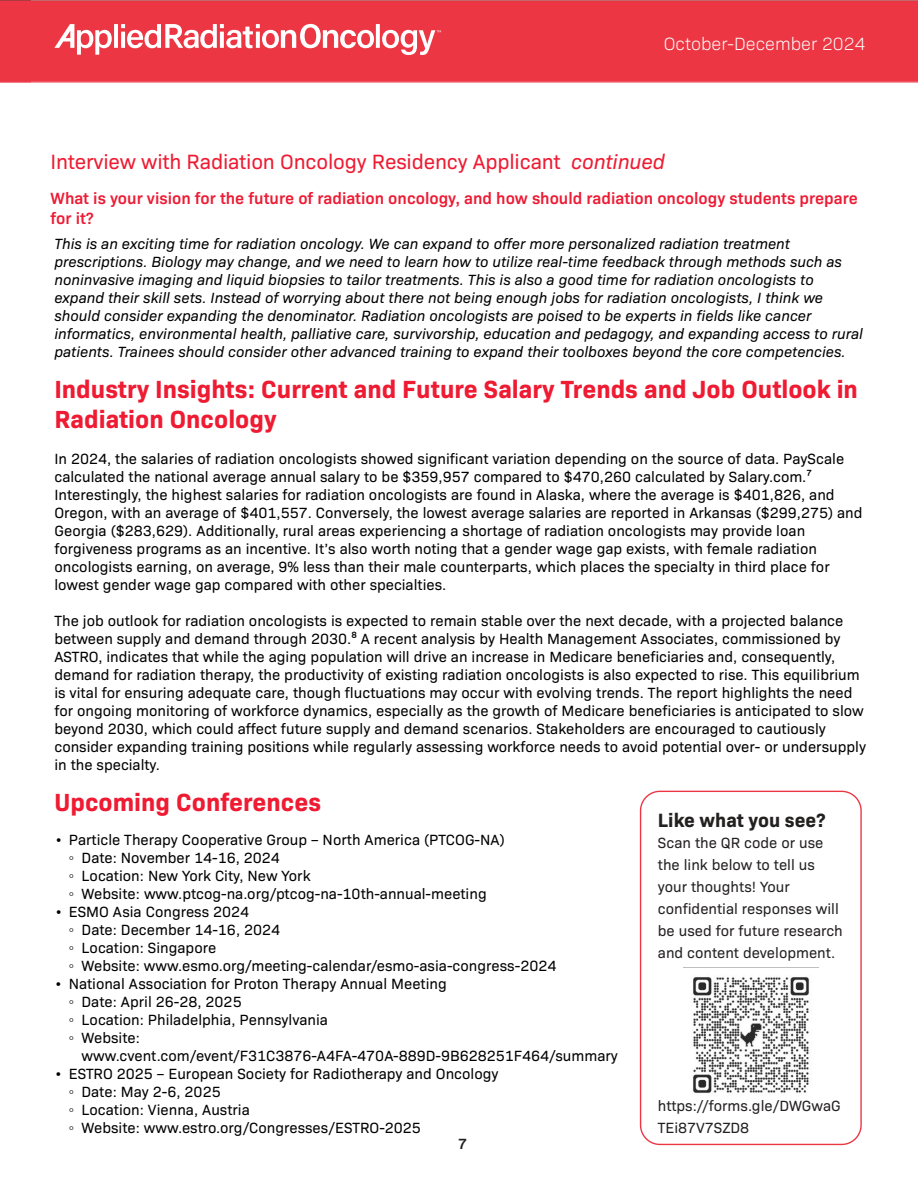
<style>
.page{position:relative;width:918px;height:1188px;background:#fff}
.page>*{position:absolute;margin:0;border:0;box-sizing:border-box;transform-origin:0 0}
.t1{font:700 25.2px/30.2px "Bio Sans";color:#ee1b32}
.t2{font:21px "Bio Sans";letter-spacing:-.01em;color:#ee1b32}
.t3{font:700 19.5px "Bio Sans";color:#232020}
.t4{font:300 18px "Bio Sans";color:#fff}
.t5{font:600 16.5px/19.8px "Bio Sans";color:#ed1b34}
.t6{font:15px/18px "Bio Sans";color:#000}
.t7{font:italic 15px/18px "Bio Sans";color:#000}
.t8{font:15px/21.9px "Bio Sans";color:#232020}
.t9{font:600 15px "Bio Sans";color:#221f1f}
.s1{font-style:italic}
.s2{font-family:"Times New Roman"}
</style>
<div class="page">
<div style="left:0;top:0;width:918px;height:83px;background:#ec3643"></div>
<svg style="left:54px;top:24px;width:387px;height:31px"></svg>
<svg style="left:639px;top:790px;width:223px;height:356px"></svg>
<img style="left:684px;top:968px;width:134px;height:135px">
<p class="t4" style="left:664px;top:31px;width:203px">October-December 2024</p>
<h2 class="t2" style="left:51px;top:146px;width:616px">Interview with Radiation Oncology Residency Applicant <span class="s1">continued</span></h2>
<p class="t5" style="left:51px;top:187px;width:809px">What is your vision for the future of radiation oncology, and how should radiation oncology students prepare for it?</p>
<p class="t7" style="left:54px;top:233px;width:810px">This is an exciting time for radiation oncology. We can expand to offer more personalized radiation treatment prescriptions. Biology may change, and we need to learn how to utilize real-time feedback through methods such as noninvasive imaging and liquid biopsies to tailor treatments. This is also a good time for radiation oncologists to expand their skill sets. Instead of worrying about there not being enough jobs for radiation oncologists, I think we should consider expanding the denominator. Radiation oncologists are poised to be experts in fields like cancer informatics, environmental health, palliative care, survivorship, education and pedagogy, and expanding access to rural patients. Trainees should consider other advanced training to expand their toolboxes beyond the core competencies.</p>
<h1 class="t1" style="left:54px;top:372px;width:805px">Industry Insights: Current and Future Salary Trends and Job Outlook in<br>Radiation Oncology</h1>
<p class="t6" style="left:54px;top:448px;width:810px">In 2024, the salaries of radiation oncologists showed significant variation depending on the source of data. PayScale calculated the national average annual salary to be $359,957 compared to $470,260 calculated by Salary.com.⁷<br>Interestingly, the highest salaries for radiation oncologists are found in Alaska, where the average is $401,826, and Oregon, with an average of $401,557. Conversely, the lowest average salaries are reported in Arkansas ($299,275) and Georgia ($283,629). Additionally, rural areas experiencing a shortage of radiation oncologists may provide loan forgiveness programs as an incentive. It’s also worth noting that a gender wage gap exists, with female radiation oncologists earning, on average, 9% less than their male counterparts, which places the specialty in third place for lowest gender wage gap compared with other specialties.</p>
<p class="t6" style="left:54px;top:610px;width:813px">The job outlook for radiation oncologists is expected to remain stable over the next decade, with a projected balance between supply and demand through 2030.⁸ A recent analysis by Health Management Associates, commissioned by ASTRO, indicates that while the aging population will drive an increase in Medicare beneficiaries and, consequently, demand for radiation therapy, the productivity of existing radiation oncologists is also expected to rise. This equilibrium is vital for ensuring adequate care, though fluctuations may occur with evolving trends. The report highlights the need for ongoing monitoring of workforce dynamics, especially as the growth of Medicare beneficiaries is anticipated to slow beyond 2030, which could affect future supply and demand scenarios. Stakeholders are encouraged to cautiously consider expanding training positions while regularly assessing workforce needs to avoid potential over- or undersupply in the specialty.</p>
<h1 class="t1" style="left:54px;top:785px;width:268px">Upcoming Conferences</h1>
<p class="t6" style="left:69px;top:829px;width:438px;text-indent:-13px"><span class="s2">•</span> Particle Therapy Cooperative Group – North America (PTCOG-NA) <span class="s2">◦</span> Date: November 14-16, 2024<br><span class="s2">◦</span> Location: New York City, New York<br><span class="s2">◦</span> Website: www.ptcog-na.org/ptcog-na-10th-annual-meeting</p>
<p class="t6" style="left:69px;top:901px;width:489px;text-indent:-13px"><span class="s2">•</span> ESMO Asia Congress 2024<br><span class="s2">◦</span> Date: December 14-16, 2024<br><span class="s2">◦</span> Location: Singapore<br><span class="s2">◦</span> Website: www.esmo.org/meeting-calendar/esmo-asia-congress-2024</p>
<p class="t6" style="left:69px;top:973px;width:380px;text-indent:-13px"><span class="s2">•</span> National Association for Proton Therapy Annual Meeting <span class="s2">◦</span> Date: April 26-28, 2025<br><span class="s2">◦</span> Location: Philadelphia, Pennsylvania<br><span class="s2">◦</span> Website:</p>
<p class="t6" style="left:82px;top:1045px;width:538px">www.cvent.com/event/F31C3876-A4FA-470A-889D-9B628251F464/summary</p>
<p class="t6" style="left:69px;top:1063px;width:431px;text-indent:-13px"><span class="s2">•</span> ESTRO 2025 – European Society for Radiotherapy and Oncology <span class="s2">◦</span> Date: May 2-6, 2025<br><span class="s2">◦</span> Location: Vienna, Austria<br><span class="s2">◦</span> Website: www.estro.org/Congresses/ESTRO-2025</p>
<p class="t9" style="left:458px;top:1132px;width:10px">7</p>
<h3 class="t3" style="left:658px;top:805px;width:169px">Like what you see?</h3>
<p class="t8" style="left:658px;top:831px;width:186px">Scan the QR code or use the link below to tell us your thoughts! Your confidential responses will be used for future research and content development.</p>
<p class="t8" style="left:658px;top:1093px;width:184px">https://forms.gle/DWGwaG<br>TEi87V7SZD8</p>
</div>
